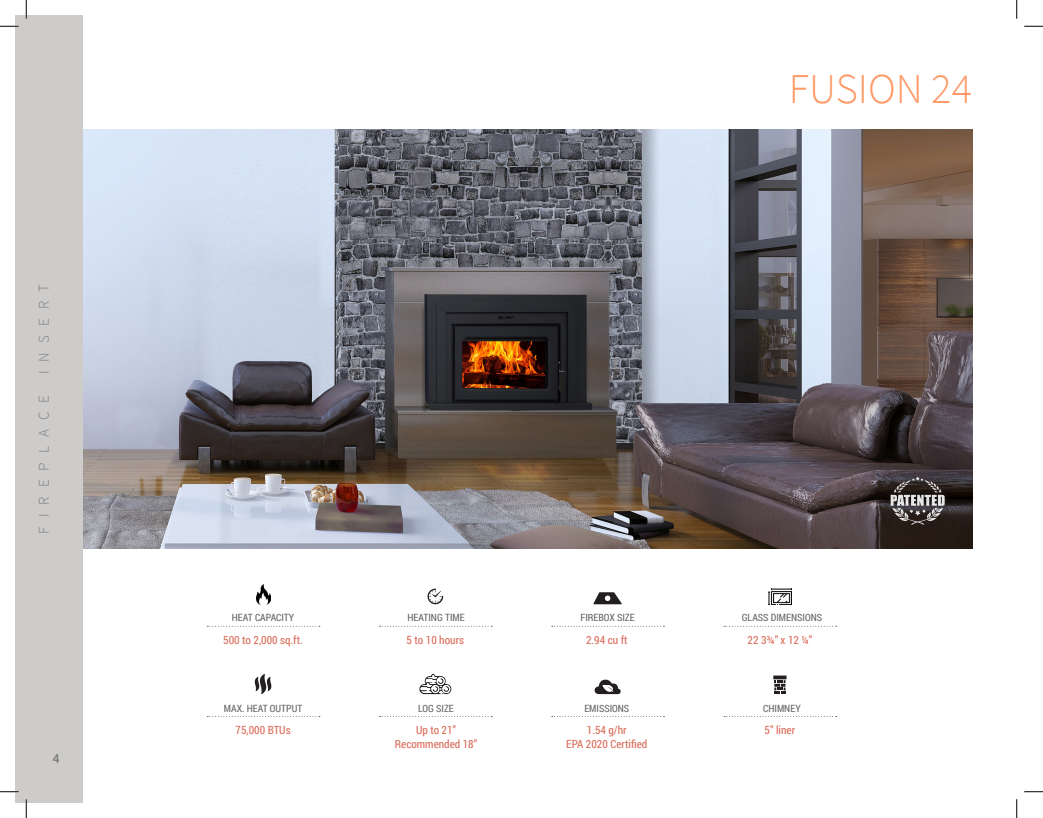
<style>
.page{position:relative;width:1043px;height:818px;background:#fff}
.page>*{position:absolute;margin:0;border:0;box-sizing:border-box;transform-origin:0 0}
.t1{font:300 42.5px "Source Sans Pro";color:#f96}
.t2{font:300 15px "Source Sans Pro";letter-spacing:.6em;color:#808285}
.t3{font:13.75px "Source Sans Pro";color:#656666}
.t4{font:11.25px "Roboto Condensed";color:#da6d5a}
.t5{font:10px "Roboto Condensed";color:#656666}
</style>
<div class="page">
<img style="left:83px;top:130px;width:889px;height:418px">
<div style="left:15px;top:15px;width:68px;height:787px;background:#ceccca"></div>
<div style="left:882px;top:469px;width:70px;height:63px;background:#231f20;opacity:.75"></div>
<svg style="left:890px;top:476px;width:54px;height:49px"></svg>
<svg style="left:207px;top:716px;width:113px;height:1px"></svg>
<svg style="left:207px;top:625px;width:113px;height:1px"></svg>
<img style="left:256px;top:584px;width:14px;height:20px">
<svg style="left:255px;top:674px;width:16px;height:20px"></svg>
<svg style="left:724px;top:716px;width:112px;height:1px"></svg>
<svg style="left:724px;top:625px;width:112px;height:1px"></svg>
<img style="left:768px;top:588px;width:23px;height:16px">
<svg style="left:773px;top:675px;width:13px;height:19px"></svg>
<svg style="left:552px;top:716px;width:112px;height:1px"></svg>
<svg style="left:552px;top:625px;width:112px;height:1px"></svg>
<svg style="left:594px;top:679px;width:26px;height:15px"></svg>
<svg style="left:593px;top:592px;width:28px;height:12px"></svg>
<svg style="left:379px;top:716px;width:113px;height:1px"></svg>
<svg style="left:379px;top:625px;width:113px;height:1px"></svg>
<svg style="left:427px;top:588px;width:16px;height:16px"></svg>
<svg style="left:419px;top:674px;width:32px;height:20px"></svg>
<svg style="left:0;top:25px;width:19px;height:2px"></svg>
<svg style="left:1024px;top:25px;width:18px;height:2px"></svg>
<svg style="left:0;top:791px;width:19px;height:1px"></svg>
<svg style="left:1024px;top:791px;width:18px;height:1px"></svg>
<svg style="left:25px;top:0;width:2px;height:19px"></svg>
<svg style="left:25px;top:799px;width:2px;height:19px"></svg>
<svg style="left:1016px;top:0;width:1px;height:19px"></svg>
<svg style="left:1016px;top:799px;width:1px;height:19px"></svg>
<p class="t2" style="left:35px;top:374px;width:91px;rotate:-90deg">INSERT</p>
<p class="t2" style="left:35px;top:533px;width:140px;rotate:-90deg">FIREPLACE</p>
<p class="t3" style="left:53px;top:750px;width:8px">4</p>
<p class="t1" style="left:789px;top:63px;width:185px">FUSION 24</p>
<p class="t5" style="left:232px;top:610px;width:64px">HEAT CAPACITY</p>
<p class="t4" style="left:223px;top:632px;width:81px">500 to 2,000 sq.ft.</p>
<p class="t5" style="left:407px;top:610px;width:59px">HEATING TIME</p>
<p class="t4" style="left:406px;top:632px;width:59px">5 to 10 hours</p>
<p class="t5" style="left:580px;top:610px;width:56px">FIREBOX SIZE</p>
<p class="t4" style="left:586px;top:632px;width:43px">2.94 cu ft</p>
<p class="t5" style="left:741px;top:610px;width:82px">GLASS DIMENSIONS</p>
<p class="t4" style="left:747px;top:632px;width:66px">22 3¾” x 12 ¼”</p>
<p class="t5" style="left:224px;top:701px;width:80px">MAX. HEAT OUTPUT</p>
<p class="t5" style="left:418px;top:701px;width:37px">LOG SIZE</p>
<p class="t5" style="left:584px;top:701px;width:46px">EMISSIONS</p>
<p class="t5" style="left:763px;top:701px;width:39px">CHIMNEY</p>
<p class="t4" style="left:235px;top:722px;width:56px">75,000 BTUs</p>
<p class="t4" style="left:416px;top:722px;width:42px">Up to 21”</p>
<p class="t4" style="left:395px;top:735px;width:84px">Recommended 18”</p>
<p class="t4" style="left:587px;top:722px;width:41px">1.54 g/hr</p>
<p class="t4" style="left:566px;top:735px;width:83px">EPA 2020 Certified</p>
<p class="t4" style="left:764px;top:722px;width:32px">5” liner</p>
</div>
